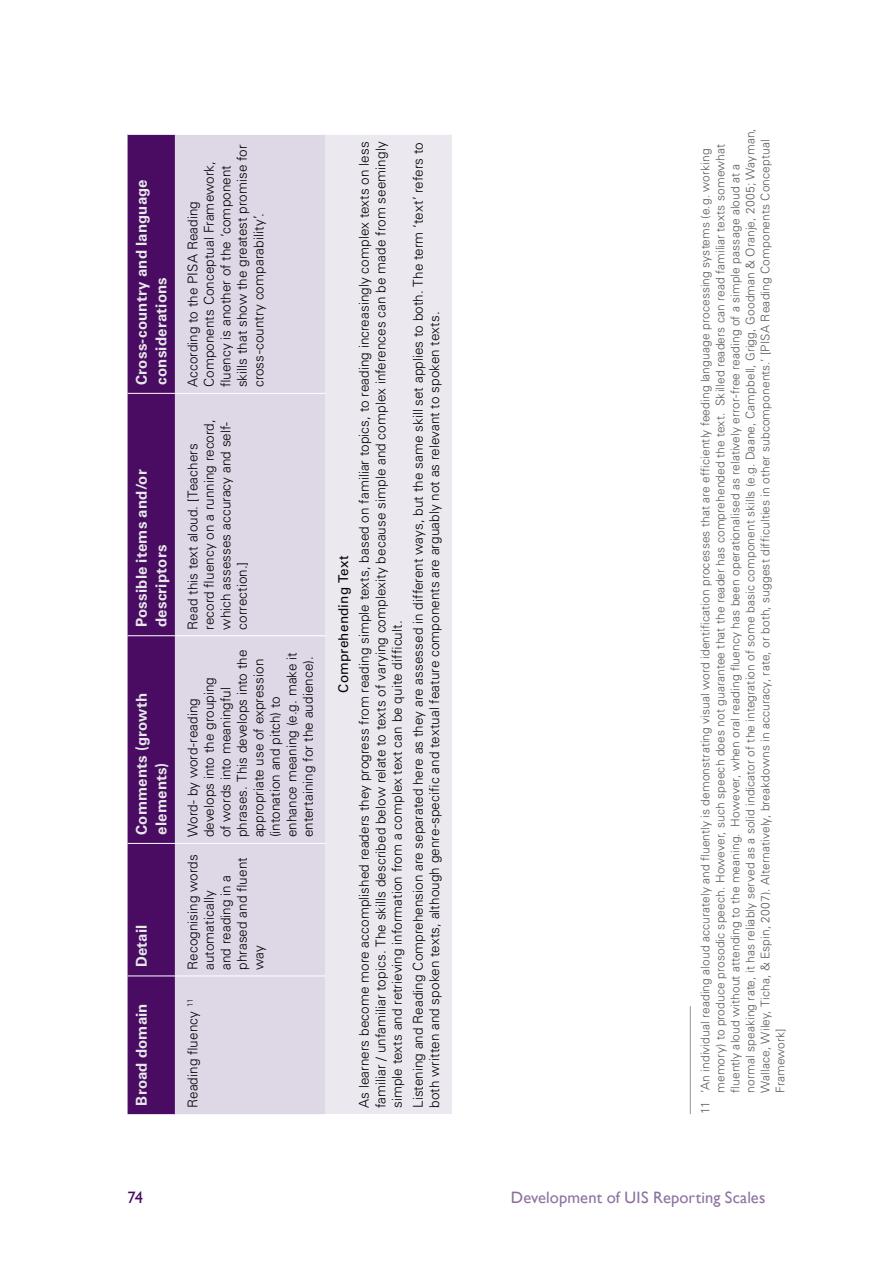
<style>
.page{position:relative;width:893px;height:1263px;background:#fff}
.page>*{position:absolute;margin:0;border:0;box-sizing:border-box;transform-origin:0 0}
.t1{font:16.5px "Gill Sans";letter-spacing:.005em;color:#8c72a0}
.t2{font:16.5px "Gill Sans";color:#4a0c62}
.t3{font:700 15px/19.5px "Univers LT Std";letter-spacing:.015em;color:#e6e7e8}
.t4{font:300 13.5px/16.5px "Univers LT Std";letter-spacing:.005em;color:#000}
.t5{font:13.5px "Univers LT Std";letter-spacing:.01em;color:#000}
.t6{font:300 12px/15px "Univers LT Std";letter-spacing:.01em;color:#58595b}
</style>
<div class="page">
<div style="left:128px;top:135px;width:47px;height:979px;background:#4a0c62"></div>
<div style="left:175px;top:135px;width:151px;height:979px;background:#ded7e6"></div>
<div style="left:326px;top:134px;width:126px;height:980px;background:#ebe8f0"></div>
<hr style="left:128px;top:975px;width:47px;height:1px;background:#fff">
<hr style="left:128px;top:843px;width:47px;height:1px;background:#fff">
<hr style="left:128px;top:635px;width:47px;height:1px;background:#fff">
<hr style="left:128px;top:393px;width:47px;height:1px;background:#fff">
<hr style="left:175px;top:975px;width:151px;height:1px;background:#fff">
<hr style="left:175px;top:843px;width:151px;height:1px;background:#fff">
<hr style="left:175px;top:635px;width:151px;height:1px;background:#fff">
<hr style="left:175px;top:393px;width:151px;height:1px;background:#fff">
<hr style="left:326px;top:134px;width:126px;height:1px;background:#fff">
<hr style="left:690px;top:1006px;width:1px;height:108px;background:#939598">
<p class="t3" style="left:132px;top:385px;width:207px;rotate:-90deg">Cross-country and language considerations</p>
<p class="t3" style="left:132px;top:627px;width:159px;rotate:-90deg">Possible items and/or descriptors</p>
<p class="t3" style="left:132px;top:835px;width:144px;rotate:-90deg">Comments (growth elements)</p>
<p class="t3" style="left:132px;top:967px;width:44px;rotate:-90deg">Detail</p>
<p class="t3" style="left:132px;top:1106px;width:104px;rotate:-90deg">Broad domain</p>
<p class="t4" style="left:184px;top:387px;width:244px;rotate:-90deg">According to the PISA Reading Components Conceptual Framework, fluency is another of the ‘component skills that show the greatest promise for cross-country comparability’.</p>
<p class="t4" style="left:184px;top:630px;width:212px;rotate:-90deg">Read this text aloud. [Teachers record fluency on a running record, which assesses accuracy and self&shy;correction.]</p>
<p class="t4" style="left:184px;top:837px;width:189px;rotate:-90deg">Word- by word-reading develops into the grouping<br>of words into meaningful phrases. This develops into the appropriate use of expression (intonation and pitch) to enhance meaning (e.g. make it entertaining for the audience).</p>
<p class="t4" style="left:184px;top:970px;width:117px;rotate:-90deg">Recognising words automatically<br>and reading in a phrased and fluent way</p>
<p class="t4" style="left:184px;top:1108px;width:111px;rotate:-90deg">Reading fluency <sup>11</sup></p>
<p class="t5" style="left:335px;top:693px;width:138px;rotate:-90deg">Comprehending Text</p>
<p class="t4" style="left:356px;top:1108px;width:968px;text-align:justify;rotate:-90deg">As learners become more accomplished readers they progress from reading simple texts, based on familiar topics, to reading increasingly complex texts on less familiar / unfamiliar topics. The skills described below relate to texts of varying complexity because simple and complex inferences can be made from seemingly simple texts and retrieving information from a complex text can be quite difficult.</p>
<p class="t4" style="left:410px;top:1108px;width:967px;rotate:-90deg">Listening and Reading Comprehension are separated here as they are assessed in different ways, but the same skill set applies to both. The term ‘text’ refers to both written and spoken texts, although genre-specific and textual feature components are arguably not as relevant to spoken texts.</p>
<p class="t6" style="left:698px;top:1093px;width:966px;text-indent:-21px;rotate:-90deg">11 ‘An individual reading aloud accurately and fluently is demonstrating visual word identification processes that are efficiently feeding language processing systems (e.g. working memory) to produce prosodic speech. However, such speech does not guarantee that the reader has comprehended the text. Skilled readers can read familiar texts somewhat fluently aloud without attending to the meaning. However, when oral reading fluency has been operationalised as relatively error-free reading of a simple passage aloud at a normal speaking rate, it has reliably served as a solid indicator of the integration of some basic component skills (e.g. Daane, Campbell, Grigg, Goodman &amp; Oranje, 2005; Wayman, Wallace, Wiley, Ticha, &amp; Espin, 2007). Alternatively, breakdowns in accuracy, rate, or both, suggest difficulties in other subcomponents.’ [PISA Reading Components Conceptual Framework]</p>
<p class="t2" style="left:128px;top:1188px;width:17px">74</p>
<p class="t1" style="left:511px;top:1188px;width:256px">Development of UIS Reporting Scales</p>
</div>
